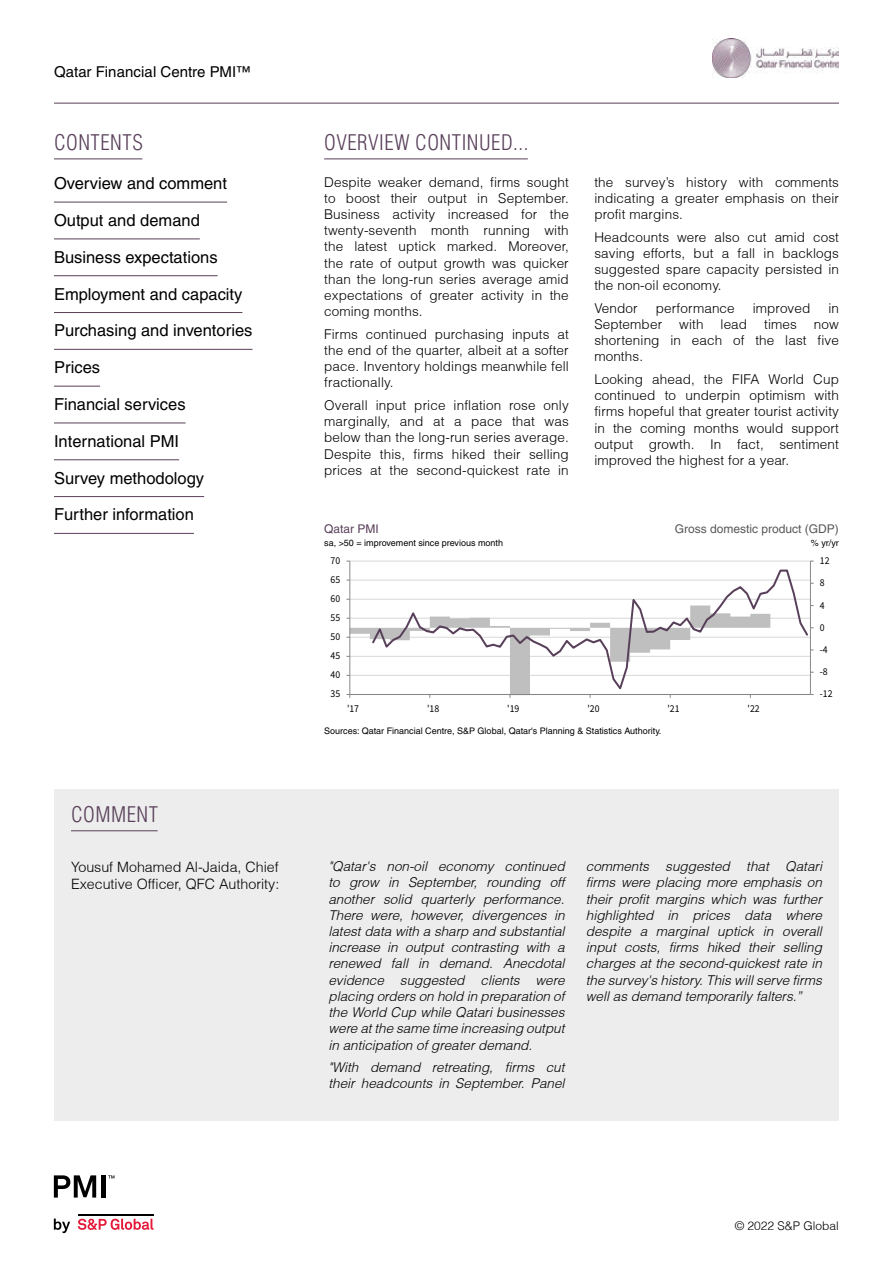
<style>
.page{position:relative;width:893px;height:1263px;background:#fff}
.page>*{position:absolute;margin:0;border:0;box-sizing:border-box;transform-origin:0 0}
.t1{font:300 condensed 21px "Helvetica";letter-spacing:.025em;color:#59405a}
.t2{font:16.5px "Helvetica";color:#000}
.t3{font:15px "Helvetica";color:#000}
.t4{font:300 14.25px/17.1px "Helvetica";color:#000}
.t5{font:300 13.5px/16.2px "Helvetica";letter-spacing:.01em;color:#000;text-align:justify}
.t6{font:italic 300 13.5px/16.2px "Helvetica";color:#000;text-align:justify}
.t7{font:12px "Helvetica";color:#585858}
.t8{font:300 12px "Helvetica";color:#000}
.t9{font:12px "Helvetica";color:#59405a}
.t10{font:10.5px "Source Sans Pro";letter-spacing:-.005em;color:#000;scale:.94 1}
.t11{font:9px "Helvetica";color:#000}
</style>
<div class="page">
<hr style="left:54px;top:103px;width:785px;height:1px;background:#59405a">
<img style="left:713px;top:39px;width:126px;height:38px">
<svg style="left:54px;top:1218px;width:16px;height:15px"></svg>
<svg style="left:78px;top:1218px;width:75px;height:12px"></svg>
<hr style="left:78px;top:1213px;width:75px;height:2px;background:#000">
<svg style="left:54px;top:1175px;width:42px;height:22px"></svg>
<div style="left:101px;top:1175px;width:5px;height:22px;background:#000"></div>
<svg style="left:108px;top:1175px;width:6px;height:3px"></svg>
<hr style="left:350px;top:580px;width:460px;height:1px;background:#d9d9d9">
<hr style="left:350px;top:561px;width:460px;height:1px;background:#d9d9d9">
<hr style="left:810px;top:561px;width:1px;height:133px;background:#868686">
<hr style="left:349px;top:561px;width:1px;height:133px;background:#868686">
<hr style="left:350px;top:694px;width:460px;height:1px;background:#868686">
<svg style="left:346px;top:599px;width:405px;height:99px"></svg>
<svg style="left:370px;top:569px;width:440px;height:124px"></svg>
<div style="left:54px;top:849px;width:785px;height:272px;background:#ededed"></div>
<div style="left:54px;top:789px;width:785px;height:60px;background:#ededed"></div>
<hr style="left:71px;top:830px;width:87px;height:1px;background:#59405a">
<hr style="left:324px;top:159px;width:204px;height:1px;background:#59405a">
<hr style="left:54px;top:159px;width:88px;height:1px;background:#59405a">
<hr style="left:54px;top:202px;width:173px;height:1px;background:#59405a">
<hr style="left:54px;top:239px;width:146px;height:1px;background:#59405a">
<hr style="left:54px;top:275px;width:164px;height:1px;background:#59405a">
<hr style="left:54px;top:312px;width:188px;height:1px;background:#59405a">
<hr style="left:54px;top:349px;width:199px;height:1px;background:#59405a">
<hr style="left:54px;top:386px;width:46px;height:1px;background:#59405a">
<hr style="left:54px;top:423px;width:132px;height:1px;background:#59405a">
<hr style="left:54px;top:459px;width:125px;height:1px;background:#59405a">
<hr style="left:54px;top:496px;width:150px;height:1px;background:#59405a">
<hr style="left:54px;top:533px;width:140px;height:1px;background:#59405a">
<p class="t3" style="left:54px;top:63px;width:198px">Qatar Financial Centre PMI™</p>
<h1 class="t1" style="left:54px;top:129px;width:90px">CONTENTS</h1>
<h1 class="t1" style="left:324px;top:129px;width:206px">OVERVIEW CONTINUED...</h1>
<p class="t2" style="left:54px;top:174px;width:175px">Overview and comment</p>
<p class="t2" style="left:54px;top:210px;width:147px">Output and demand</p>
<p class="t2" style="left:54px;top:247px;width:165px">Business expectations</p>
<p class="t2" style="left:54px;top:284px;width:190px">Employment and capacity</p>
<p class="t2" style="left:54px;top:321px;width:200px">Purchasing and inventories</p>
<p class="t2" style="left:54px;top:358px;width:48px">Prices</p>
<p class="t2" style="left:54px;top:395px;width:133px">Financial services</p>
<p class="t2" style="left:54px;top:431px;width:127px">International PMI</p>
<p class="t2" style="left:54px;top:468px;width:152px">Survey methodology</p>
<p class="t2" style="left:54px;top:505px;width:141px">Further information</p>
<p class="t5" style="left:324px;top:174px;width:246px">Despite weaker demand, firms sought to boost their output in September.<br>Business activity increased for the twenty-seventh month running with the latest uptick marked. Moreover, the rate of output growth was quicker than the long-run series average amid expectations of greater activity in the coming months.</p>
<p class="t5" style="left:324px;top:326px;width:246px">Firms continued purchasing inputs at the end of the quarter, albeit at a softer pace. Inventory holdings meanwhile fell fractionally.</p>
<p class="t5" style="left:324px;top:397px;width:246px">Overall input price inflation rose only marginally, and at a pace that was below than the long-run series average.<br>Despite this, firms hiked their selling prices at the second-quickest rate in</p>
<p class="t9" style="left:324px;top:522px;width:56px">Qatar PMI</p>
<p class="t11" style="left:324px;top:538px;width:180px">sa, &gt;50 = improvement since previous month</p>
<p class="t10" style="left:331px;top:554px;width:12px">70</p>
<p class="t10" style="left:331px;top:573px;width:12px">65</p>
<p class="t10" style="left:331px;top:592px;width:12px">60</p>
<p class="t10" style="left:331px;top:611px;width:12px">55</p>
<p class="t10" style="left:331px;top:630px;width:12px">50</p>
<p class="t10" style="left:331px;top:649px;width:12px">45</p>
<p class="t10" style="left:331px;top:668px;width:12px">40</p>
<p class="t10" style="left:331px;top:687px;width:12px">35</p>
<p class="t5" style="left:594px;top:174px;width:246px">the survey’s history with comments indicating a greater emphasis on their profit margins.</p>
<p class="t5" style="left:594px;top:229px;width:246px">Headcounts were also cut amid cost saving efforts, but a fall in backlogs suggested spare capacity persisted in the non-oil economy.</p>
<p class="t5" style="left:594px;top:300px;width:45px">Vendor</p>
<p class="t5" style="left:656px;top:300px;width:81px">performance</p>
<p class="t5" style="left:753px;top:300px;width:59px">improved</p>
<p class="t5" style="left:828px;top:300px;width:12px">in</p>
<p class="t5" style="left:594px;top:316px;width:69px">September</p>
<p class="t5" style="left:679px;top:316px;width:26px">with</p>
<p class="t5" style="left:720px;top:316px;width:28px">lead</p>
<p class="t5" style="left:764px;top:316px;width:34px">times</p>
<p class="t5" style="left:594px;top:316px;width:246px;text-indent:220px">now shortening in each of the last five months.</p>
<p class="t5" style="left:594px;top:371px;width:246px">Looking ahead, the FIFA World Cup continued to underpin optimism with firms hopeful that greater tourist activity in the coming months would support output growth. In fact, sentiment improved the highest for a year.</p>
<p class="t7" style="left:675px;top:522px;width:166px">Gross domestic product (GDP)</p>
<p class="t11" style="left:811px;top:538px;width:29px">% yr/yr</p>
<p class="t10" style="left:820px;top:554px;width:12px">12</p>
<p class="t10" style="left:820px;top:576px;width:7px">8</p>
<p class="t10" style="left:820px;top:598px;width:7px">4</p>
<p class="t10" style="left:820px;top:621px;width:7px">0</p>
<p class="t10" style="left:820px;top:643px;width:10px">-4</p>
<p class="t10" style="left:820px;top:665px;width:10px">-8</p>
<p class="t10" style="left:820px;top:687px;width:15px">-12</p>
<p class="t10" style="left:347px;top:702px;width:14px">'17</p>
<p class="t10" style="left:427px;top:702px;width:14px">'18</p>
<p class="t10" style="left:507px;top:702px;width:14px">'19</p>
<p class="t10" style="left:587px;top:702px;width:14px">'20</p>
<p class="t10" style="left:667px;top:702px;width:14px">'21</p>
<p class="t10" style="left:748px;top:702px;width:14px">'22</p>
<h1 class="t1" style="left:71px;top:801px;width:89px">COMMENT</h1>
<p class="t11" style="left:324px;top:726px;width:339px">Sources: Qatar Financial Centre, S&amp;P Global, Qatar's Planning &amp; Statistics Authority.</p>
<p class="t4" style="left:71px;top:858px;width:210px">Yousuf Mohamed Al-Jaida, Chief<br>Executive Officer, QFC Authority:</p>
<p class="t6" style="left:328px;top:858px;width:238px">"Qatar's non-oil economy continued to grow in September, rounding off another solid quarterly performance.<br>There were, however, divergences in latest data with a sharp and substantial increase in output contrasting with a renewed fall in demand. Anecdotal evidence suggested clients were placing orders on hold in preparation of the World Cup while Qatari businesses were at the same time increasing output in anticipation of greater demand.</p>
<p class="t6" style="left:328px;top:1059px;width:238px">"With demand retreating, firms cut their headcounts in September. Panel</p>
<p class="t6" style="left:586px;top:858px;width:238px">comments suggested that Qatari firms were placing more emphasis on their profit margins which was further highlighted in prices data where despite a marginal uptick in overall input costs, firms hiked their selling charges at the second-quickest rate in the survey's history. This will serve firms well as demand temporarily falters.”</p>
<p class="t8" style="left:735px;top:1218px;width:106px">© 2022 S&amp;P Global</p>
</div>
